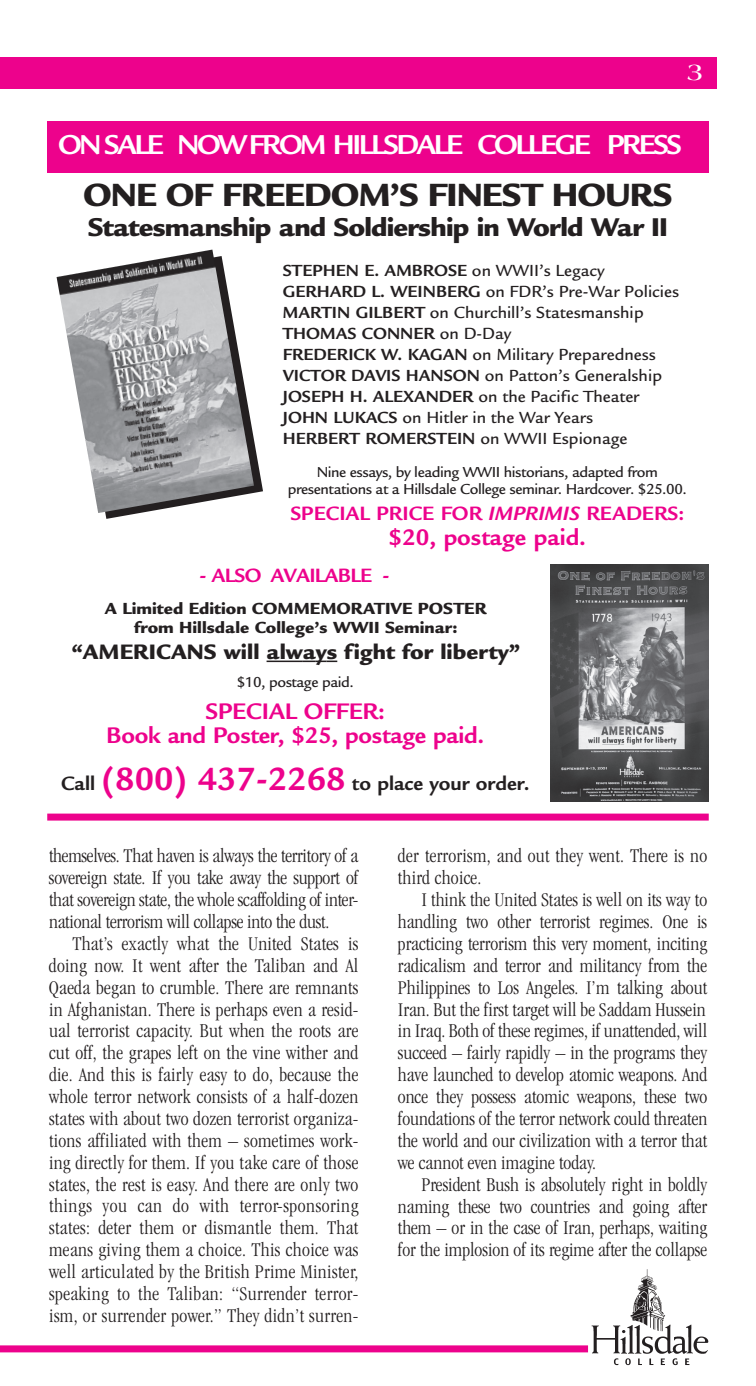
<style>
.page{position:relative;width:756px;height:1386px;background:#fff}
.page>*{position:absolute;margin:0;border:0;box-sizing:border-box;transform-origin:0 0}
.t1{font:900 35px "Legacy Sans";letter-spacing:-.03em;color:#231f20}
.t2{font:700 29.75px "Legacy Sans";letter-spacing:-.085em;color:#fff}
.t3{font:900 28px "Legacy Sans";letter-spacing:-.03em;color:#231f20}
.t4{font:700 24.5px/24.5px "Legacy Sans";letter-spacing:-.01em;color:#ed028c;text-align:center}
.t5{font:700 24.5px "Americana";color:#fff}
.t6{font:900 22.75px "Legacy Sans";color:#231f20}
.t7{font:700 21px "Legacy Sans";color:#231f20}
.t8{font:700 21px "Legacy Sans";color:#ed028c}
.t9{font:700 21px "Legacy Sans";letter-spacing:-.035em;color:#ed028c}
.t10{font:300 condensed 20.12px "Garamond";color:#231f20}
.t11{font:300 condensed 20.12px "Garamond";letter-spacing:.02em;color:#231f20}
.t12{font:300 condensed 20.12px "Garamond";letter-spacing:.025em;color:#231f20}
.t13{font:500 17.5px/21px "Legacy Sans";color:#231f20}
.t14{font:900 17.5px/19.2px "Legacy Sans";color:#231f20;text-align:center}
.t15{font:500 15.75px/17.5px "Legacy Sans";letter-spacing:-.025em;color:#231f20;text-align:center}
.s1{font-weight:700}
.s2{font-style:italic}
.s3{font-size:35px;color:#ed028c}
</style>
<div class="page">
<svg style="left:105px;top:440px;width:158px;height:79px"></svg>
<div style="left:0;top:57px;width:717px;height:32px;background:#ed028c"></div>
<img style="left:591px;top:1269px;width:118px;height:97px">
<div style="left:0;top:1345px;width:588px;height:7px;background:#ed028c"></div>
<img style="left:57px;top:250px;width:197px;height:263px">
<div style="left:47px;top:121px;width:662px;height:52px;background:#ed028c"></div>
<hr style="left:267px;top:661px;width:36px;height:1px;background:#231f20">
<svg style="left:303px;top:661px;width:34px;height:1px"></svg>
<img style="left:550px;top:565px;width:159px;height:237px">
<div style="left:47px;top:814px;width:662px;height:7px;background:#ed028c"></div>
<p class="t5" style="left:687px;top:58px;width:17px">3</p>
<p class="t2" style="left:58px;top:128px;width:625px">ON SALE NOW FROM HILLSDALE COLLEGE PRESS</p>
<p class="t1" style="left:83px;top:174px;width:591px">ONE OF FREEDOM’S FINEST HOURS</p>
<p class="t3" style="left:88px;top:210px;width:582px">Statesmanship and Soldiership in World War II</p>
<p class="t13" style="left:283px;top:260px;width:398px"><span class="s1">STEPHEN E. AMBROSE</span> on WWII’s Legacy <span class="s1">GERHARD L. WEINBERG</span> on FDR’s Pre-War Policies <span class="s1">MARTIN GILBERT</span> on Churchill’s Statesmanship <span class="s1">THOMAS CONNER</span> on D-Day<br><span class="s1">FREDERICK W. KAGAN</span> on Military Preparedness <span class="s1">VICTOR DAVIS HANSON</span> on Patton’s Generalship <span class="s1">JOSEPH H. ALEXANDER</span> on the Pacific Theater <span class="s1">JOHN LUKACS</span> on Hitler in the War Years<br><span class="s1">HERBERT ROMERSTEIN</span> on WWII Espionage</p>
<p class="t15" style="left:288px;top:463px;width:401px">Nine essays, by leading WWII historians, adapted from presentations at a Hillsdale College seminar. Hardcover. $25.00.</p>
<p class="t8" style="left:290px;top:502px;width:395px">SPECIAL PRICE FOR <span class="s2">IMPRIMIS</span> READERS:</p>
<p class="t4" style="left:389px;top:525px;width:199px">$20, postage paid.</p>
<p class="t9" style="left:200px;top:563px;width:192px">- ALSO AVAILABLE -</p>
<p class="t14" style="left:105px;top:598px;width:383px">A Limited Edition COMMEMORATIVE POSTER from Hillsdale College’s WWII Seminar:</p>
<p class="t6" style="left:71px;top:638px;width:451px">“AMERICANS will always fight for liberty”</p>
<p class="t15" style="left:237px;top:674px;width:119px">$10, postage paid.</p>
<p class="t4" style="left:106px;top:699px;width:380px">SPECIAL OFFER:<br>Book and Poster, $25, postage paid.</p>
<p class="t7" style="left:61px;top:771px;width:470px">Call <span class="s3">(800) 437-2268</span> to place your order.</p>
<p class="t10" style="left:49px;top:845px;width:311px">themselves. That haven is always the territory of a</p>
<p class="t10" style="left:49px;top:867px;width:311px">sovereign state. If you take away the support of</p>
<p class="t10" style="left:49px;top:889px;width:311px">that sovereign state, the whole scaffolding of inter-</p>
<p class="t10" style="left:49px;top:911px;width:282px">national terrorism will collapse into the dust.</p>
<p class="t10" style="left:73px;top:933px;width:287px">That’s exactly what the United States is</p>
<p class="t10" style="left:49px;top:955px;width:311px">doing now. It went after the Taliban and Al</p>
<p class="t10" style="left:49px;top:976px;width:311px">Qaeda began to crumble. There are remnants</p>
<p class="t10" style="left:49px;top:998px;width:311px">in Afghanistan. There is perhaps even a resid-</p>
<p class="t10" style="left:49px;top:1020px;width:311px">ual terrorist capacity. But when the roots are</p>
<p class="t10" style="left:49px;top:1042px;width:311px">cut off, the grapes left on the vine wither and</p>
<p class="t10" style="left:49px;top:1064px;width:311px">die. And this is fairly easy to do, because the</p>
<p class="t10" style="left:49px;top:1086px;width:311px">whole terror network consists of a half-dozen</p>
<p class="t10" style="left:49px;top:1108px;width:311px">states with about two dozen terrorist organiza-</p>
<p class="t10" style="left:49px;top:1130px;width:311px">tions affiliated with them – sometimes work-</p>
<p class="t10" style="left:49px;top:1151px;width:311px">ing directly for them. If you take care of those</p>
<p class="t11" style="left:49px;top:1173px;width:311px">states, the rest is easy. And there are only two</p>
<p class="t12" style="left:49px;top:1195px;width:311px">things you can do with terror-sponsoring</p>
<p class="t11" style="left:49px;top:1217px;width:311px">states: deter them or dismantle them. That</p>
<p class="t11" style="left:49px;top:1239px;width:311px">means giving them a choice. This choice was</p>
<p class="t11" style="left:49px;top:1261px;width:311px">well articulated by the British Prime Minister,</p>
<p class="t11" style="left:49px;top:1283px;width:311px">speaking to the Taliban: “Surrender terror-</p>
<p class="t11" style="left:49px;top:1305px;width:311px">ism, or surrender power.” They didn’t surren-</p>
<p class="t10" style="left:398px;top:845px;width:311px">der terrorism, and out they went. There is no</p>
<p class="t10" style="left:398px;top:867px;width:85px">third choice.</p>
<p class="t10" style="left:421px;top:889px;width:287px">I think the United States is well on its way to</p>
<p class="t10" style="left:398px;top:911px;width:311px">handling two other terrorist regimes. One is</p>
<p class="t10" style="left:398px;top:933px;width:311px">practicing terrorism this very moment, inciting</p>
<p class="t10" style="left:398px;top:955px;width:311px">radicalism and terror and militancy from the</p>
<p class="t10" style="left:398px;top:976px;width:311px">Philippines to Los Angeles. I’m talking about</p>
<p class="t10" style="left:398px;top:998px;width:309px">Iran. But the first target will be Saddam Hussein</p>
<p class="t10" style="left:398px;top:1020px;width:311px">in Iraq. Both of these regimes, if unattended, will</p>
<p class="t10" style="left:398px;top:1042px;width:311px">succeed – fairly rapidly – in the programs they</p>
<p class="t10" style="left:398px;top:1064px;width:311px">have launched to develop atomic weapons. And</p>
<p class="t10" style="left:398px;top:1086px;width:311px">once they possess atomic weapons, these two</p>
<p class="t10" style="left:398px;top:1108px;width:311px">foundations of the terror network could threaten</p>
<p class="t10" style="left:398px;top:1130px;width:311px">the world and our civilization with a terror that</p>
<p class="t10" style="left:398px;top:1152px;width:200px">we cannot even imagine today.</p>
<p class="t10" style="left:421px;top:1173px;width:287px">President Bush is absolutely right in boldly</p>
<p class="t10" style="left:398px;top:1195px;width:311px">naming these two countries and going after</p>
<p class="t10" style="left:398px;top:1217px;width:311px">them – or in the case of Iran, perhaps, waiting</p>
<p class="t10" style="left:398px;top:1239px;width:311px">for the implosion of its regime after the collapse</p>
</div>
